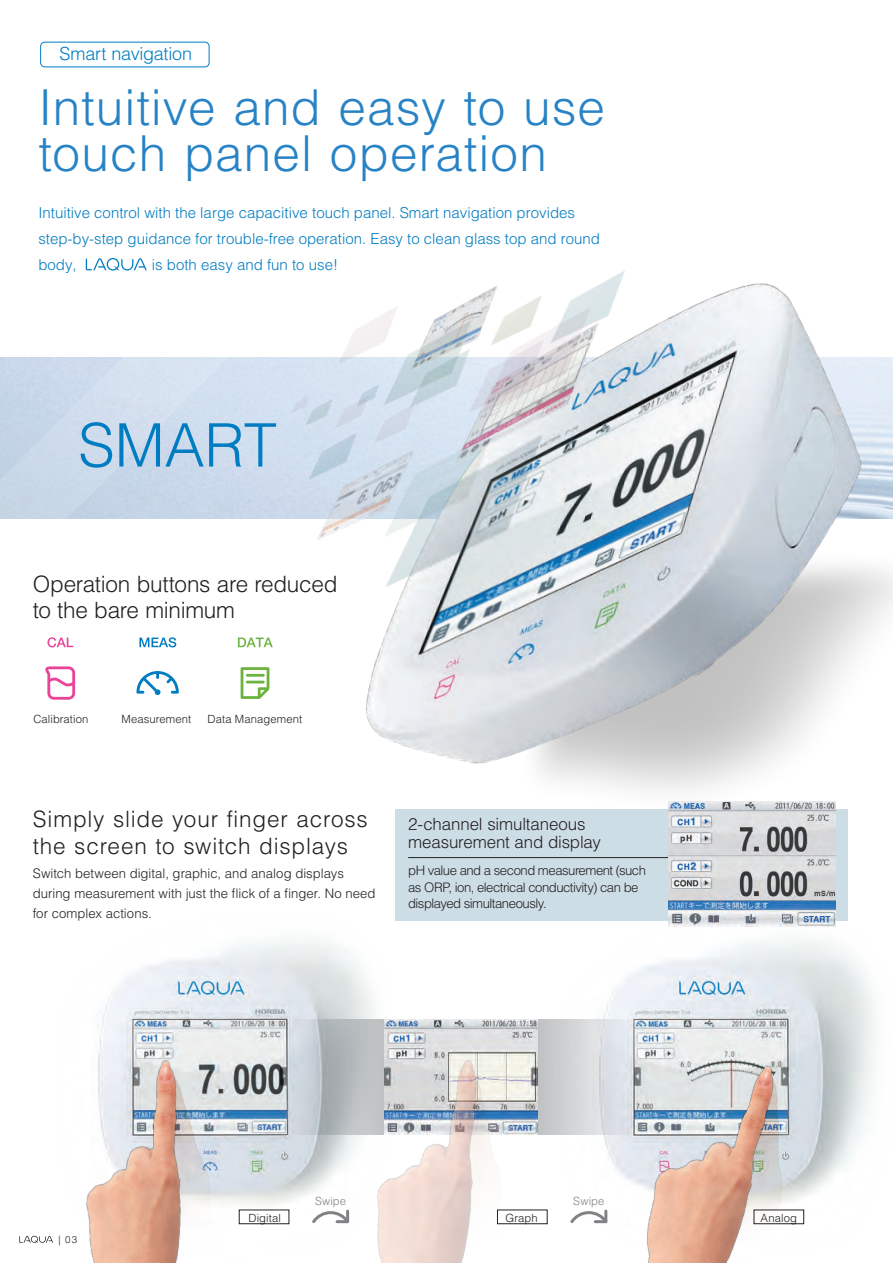
<style>
.page{position:relative;width:893px;height:1263px;background:#fff}
.page>*{position:absolute;margin:0;border:0;box-sizing:border-box;transform-origin:0 0}
.t1{font:300 60px "Helvetica LT Std";letter-spacing:-.005em;color:#007cc2}
.t2{font:300 49.5px/46.5px "Helvetica LT Std";letter-spacing:.02em;color:#2783c5}
.t3{font:300 22.5px/27px "Helvetica LT Std";letter-spacing:.02em;color:#231f20}
.t4{font:300 22.5px/26.2px "Helvetica LT Std";letter-spacing:-.015em;color:#231f20}
.t5{font:300 18px "Helvetica LT Std";letter-spacing:-.01em;color:#007cc2}
.t6{font:300 16.95px/18px "Helvetica LT Std";letter-spacing:-.01em;color:#231f20}
.t7{font:300 15px/26.2px "Helvetica LT Std";color:#007cc2}
.t8{font:300 13.2px/19.5px "Helvetica LT Std";letter-spacing:-.01em;color:#231f20}
.t9{font:300 13.2px/16.5px "Helvetica LT Std";letter-spacing:-.04em;color:#231f20}
.t10{font:300 11.25px "Helvetica LT Std";letter-spacing:.01em;color:#231f20}
.t11{font:300 11.25px "Helvetica LT Std";letter-spacing:.01em;color:#808285}
.t12{font:300 9.75px "Helvetica LT Std";color:#231f20}
</style>
<div class="page">
<img style="left:33px;top:959px;width:162px;height:304px">
<img style="left:195px;top:940px;width:282px;height:323px">
<img style="left:477px;top:1007px;width:398px;height:256px">
<svg style="left:0;top:258px;width:242px;height:441px"></svg>
<svg style="left:19px;top:1236px;width:34px;height:7px"></svg>
<svg style="left:136px;top:671px;width:43px;height:24px"></svg>
<svg style="left:45px;top:666px;width:30px;height:34px"></svg>
<svg style="left:241px;top:667px;width:1px;height:32px"></svg>
<svg style="left:47px;top:637px;width:26px;height:10px"></svg>
<svg style="left:139px;top:637px;width:37px;height:10px"></svg>
<svg style="left:238px;top:637px;width:4px;height:10px"></svg>
<div style="left:239px;top:1210px;width:50px;height:14px;border:1px solid #231f20"></div>
<div style="left:497px;top:1210px;width:50px;height:14px;border:1px solid #231f20"></div>
<div style="left:754px;top:1210px;width:50px;height:14px;border:1px solid #231f20"></div>
<img style="left:406px;top:921px;width:467px;height:86px">
<img style="left:242px;top:271px;width:651px;height:538px">
<svg style="left:309px;top:1208px;width:43px;height:18px"></svg>
<svg style="left:568px;top:1208px;width:42px;height:18px"></svg>
<div style="left:40px;top:42px;width:169px;height:25px;border:1px solid #007cc2;border-radius:4px"></div>
<svg style="left:86px;top:258px;width:61px;height:13px"></svg>
<div style="left:395px;top:809px;width:453px;height:112px;background:#cddde6"></div>
<hr style="left:408px;top:857px;width:364px;height:1px;background:#231f20">
<img style="left:669px;top:801px;width:166px;height:125px">
<p class="t5" style="left:59px;top:42px;width:134px">Smart navigation</p>
<p class="t2" style="left:38px;top:84px;width:568px">Intuitive and easy to use touch panel operation</p>
<p class="t7" style="left:38px;top:199px;width:563px">Intuitive control with the large capacitive touch panel. Smart navigation provides step-by-step guidance for trouble-free operation. Easy to clean glass top and round body,</p>
<p class="t7" style="left:152px;top:252px;width:188px">is both easy and fun to use!</p>
<p class="t1" style="left:78px;top:408px;width:200px">SMART</p>
<p class="t4" style="left:33px;top:570px;width:306px">Operation buttons are reduced to the bare minimum</p>
<p class="t10" style="left:33px;top:712px;width:56px">Calibration</p>
<p class="t10" style="left:121px;top:712px;width:71px">Measurement</p>
<p class="t10" style="left:208px;top:712px;width:96px">Data Management</p>
<p class="t3" style="left:33px;top:805px;width:337px">Simply slide your finger across the screen to switch displays</p>
<p class="t8" style="left:33px;top:864px;width:344px">Switch between digital, graphic, and analog displays during measurement with just the flick of a finger. No need for complex actions.</p>
<p class="t9" style="left:408px;top:862px;width:239px">pH value and a second measurement (such as ORP, ion, electrical conductivity) can be displayed simultaneously.</p>
<p class="t6" style="left:408px;top:815px;width:194px">2-channel simultaneous measurement and display</p>
<p class="t11" style="left:315px;top:1194px;width:33px">Swipe</p>
<p class="t11" style="left:573px;top:1194px;width:33px">Swipe</p>
<p class="t12" style="left:58px;top:1233px;width:21px">| 03</p>
<p class="t10" style="left:248px;top:1210px;width:34px">Digital</p>
<p class="t10" style="left:505px;top:1210px;width:34px">Graph</p>
<p class="t10" style="left:761px;top:1210px;width:38px">Analog</p>
</div>
